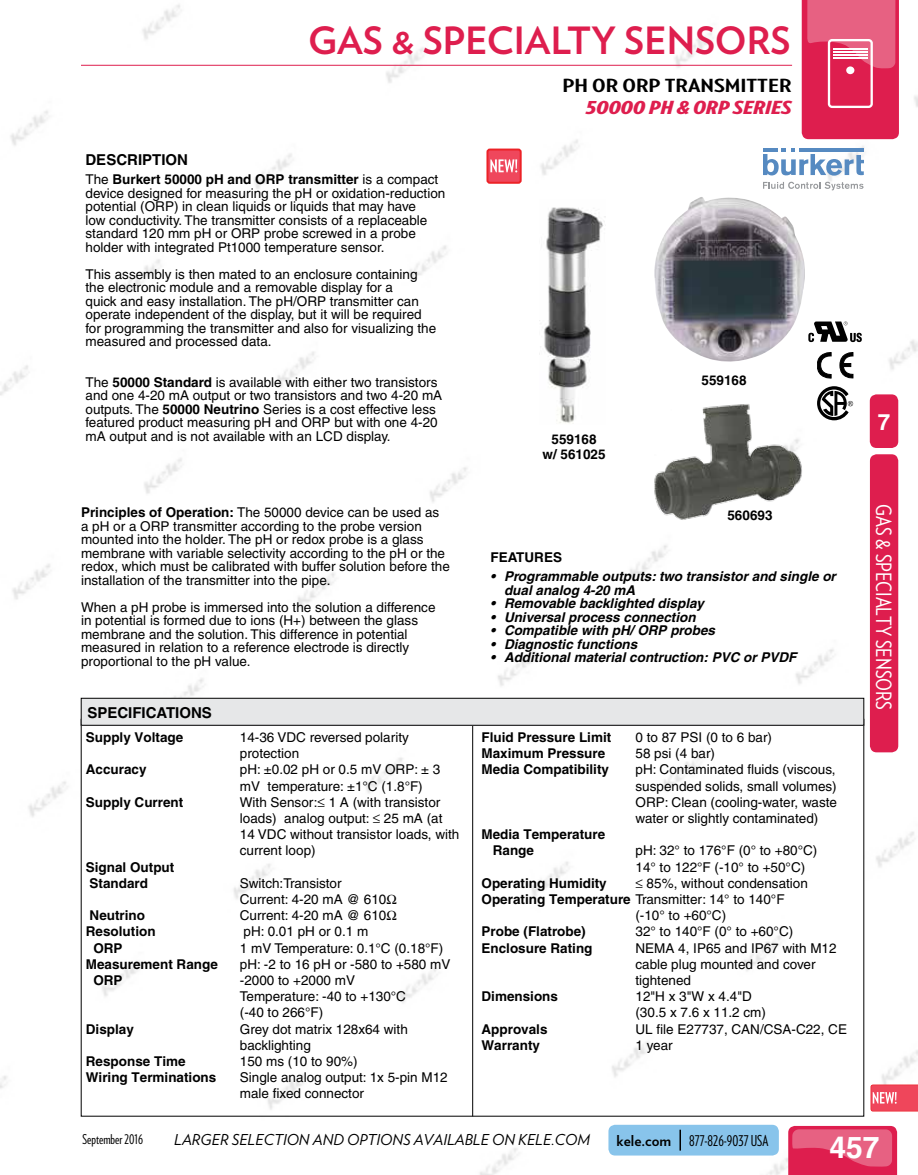
<style>
.page{position:relative;width:918px;height:1175px;background:#fff}
.page>*{position:absolute;margin:0;border:0;box-sizing:border-box;transform-origin:0 0}
.t1{font:700 37.5px "Verlag";color:#de1e4e}
.t2{font:700 30px "Helvetica";color:#fff}
.t3{font:700 22.5px "Helvetica";color:#fff}
.t4{font:21px "Verlag Condensed";color:#fff}
.t5{font:700 18px "Verlag Compressed";color:#000;scale:1.63 1}
.t6{font:italic 900 18px "Verlag Compressed";color:#de1e4e;scale:1.47 1}
.t7{font:italic 15px "Verlag";color:#000}
.t8{font:700 15px "Helvetica";color:#000}
.t9{font:15px "Verlag Compressed";color:#000}
.t10{font:13.5px/13.5px "Helvetica";color:#000}
.t11{font:700 13.5px/16.2px "Helvetica";color:#000}
.t12{font:italic 700 13.5px/13.5px "Helvetica";color:#000}
.t13{font:13.5px "Verlag Compressed";color:#000}
.s1{font-weight:700}
.s2{font-family:"Verlag";font-weight:700}
</style>
<div class="page">
<img style="left:0;top:0;width:918px;height:1174px">
<div style="left:608px;top:1124px;width:171px;height:31px;background:#88c4eb;border-radius:7px"></div>
<hr style="left:679px;top:1129px;width:2px;height:21px;background:#000">
<div style="left:81px;top:1131px;width:89px;height:18px;background:#fff"></div>
<svg style="left:808px;top:321px;width:54px;height:21px"></svg>
<svg style="left:817px;top:352px;width:14px;height:26px"></svg>
<svg style="left:840px;top:352px;width:13px;height:26px"></svg>
<hr style="left:472px;top:713px;width:1px;height:403px;background:#000">
<div style="left:81px;top:698px;width:783px;height:27px;background:#e6e7e8"></div>
<div style="left:81px;top:698px;width:783px;height:27px;border:1px solid #000"></div>
<div style="left:487px;top:149px;width:34px;height:34px;background:#ef475c;border-radius:2px"></div>
<div style="left:486px;top:149px;width:36px;height:35px;border:2px solid #ec2227;border-radius:2px"></div>
<svg style="left:490px;top:159px;width:27px;height:13px"></svg>
<svg style="left:763px;top:148px;width:101px;height:28px"></svg>
<hr style="left:799px;top:148px;width:65px;height:3px;background:#568ac1">
<svg style="left:763px;top:182px;width:101px;height:8px"></svg>
<img style="left:651px;top:400px;width:155px;height:123px">
<img style="left:654px;top:194px;width:153px;height:172px">
<svg style="left:817px;top:386px;width:36px;height:34px"></svg>
<svg style="left:871px;top:1084px;width:47px;height:27px"></svg>
<img style="left:540px;top:200px;width:66px;height:225px">
<hr style="left:81px;top:65px;width:711px;height:1px;background:#de1e4e">
<svg style="left:788px;top:1125px;width:109px;height:49px"></svg>
<div style="left:870px;top:394px;width:28px;height:54px;background:#de1e4e;border-radius:7px"></div>
<div style="left:870px;top:454px;width:28px;height:298px;background:#de1e4e;border-radius:7px"></div>
<svg style="left:802px;top:0;width:97px;height:139px"></svg>
<div style="left:828px;top:39px;width:45px;height:69px;border:2px solid #fff;border-radius:3px"></div>
<div style="left:846px;top:66px;width:8px;height:8px;background:#fff;border-radius:50%"></div>
<hr style="left:833px;top:48px;width:35px;height:2px;background:#fff">
<hr style="left:833px;top:52px;width:35px;height:1px;background:#fff">
<hr style="left:833px;top:55px;width:35px;height:1px;background:#fff">
<hr style="left:833px;top:58px;width:35px;height:1px;background:#fff">
<svg style="left:387px;top:894px;width:9px;height:10px"></svg>
<svg style="left:387px;top:911px;width:9px;height:9px"></svg>
<h1 class="t1" style="left:308px;top:18px;width:484px">GAS &amp; SPECIALTY SENSORS</h1>
<p class="t8" style="left:86px;top:150px;width:31px">Descriptio</p>
<p class="t8" style="left:177px;top:150px;width:12px">n</p>
<p class="t10" style="left:86px;top:173px;width:361px">The <span class="s1">Burkert 50000 pH and ORP transmitter</span> is a compact device designed for measuring the pH or oxidation-reduction potential (ORP) in clean liquids or liquids that may have<br>low conductivity. The transmitter consists of a replaceable standard 120 mm pH or ORP probe screwed in a probe holder with integrated Pt1000 temperature sensor.</p>
<p class="t10" style="left:86px;top:267px;width:352px">This assembly is then mated to an enclosure containing the electronic module and a removable display for a<br>quick and easy installation. The pH/ORP transmitter can operate independent of the display, but it will be required for programming the transmitter and also for visualizing the measured and processed data.</p>
<p class="t10" style="left:86px;top:375px;width:358px">The <span class="s1">50000 Standard</span> is available with either two transistors and one 4-20 mA output or two transistors and two 4-20 mA outputs. The <span class="s1">50000 Neutrino</span> Series is a cost effective less featured product measuring pH and ORP but with one 4-20 mA output and is not available with an LCD display.</p>
<p class="t10" style="left:81px;top:505px;width:370px"><span class="s1">Principles of Operation:</span> The 50000 device can be used as a pH or a ORP transmitter according to the probe version mounted into the holder. The pH or redox probe is a glass membrane with variable selectivity according to the pH or the redox, which must be calibrated with buffer solution before the installation of the transmitter into the pipe.</p>
<p class="t10" style="left:81px;top:600px;width:356px">When a pH probe is immersed into the solution a difference in potential is formed due to ions (H+) between the glass membrane and the solution. This difference in potential measured in relation to a reference electrode is directly proportional to the pH value.</p>
<p class="t8" style="left:87px;top:703px;width:40px">Specificatio</p>
<p class="t8" style="left:191px;top:703px;width:21px">ns</p>
<p class="t11" style="left:86px;top:729px;width:99px">Supply Voltage</p>
<p class="t10" style="left:240px;top:729px;width:171px;line-height:16.2px">14-36 VDC reversed polarity protection</p>
<p class="t11" style="left:86px;top:761px;width:62px">Accuracy</p>
<p class="t10" style="left:240px;top:761px;width:202px;line-height:16.2px">pH: ±0.02 pH or 0.5 mV ORP: ± 3 mV temperature: ±1°C (1.8°F)</p>
<p class="t11" style="left:86px;top:793px;width:99px">Supply Current</p>
<p class="t10" style="left:240px;top:794px;width:221px;line-height:16.2px">With Sensor:≤ 1 A (with transistor loads) analog output: ≤ 25 mA (at<br>14 VDC without transistor loads, with current loop)</p>
<p class="t11" style="left:86px;top:858px;width:90px">Signal Output<br>Standard</p>
<p class="t10" style="left:240px;top:875px;width:148px;line-height:16.2px">Switch:Transistor<br>Current: 4-20 mA @ 610</p>
<p class="t11" style="left:90px;top:907px;width:57px">Neutrino</p>
<p class="t10" style="left:240px;top:908px;width:148px">Current: 4-20 mA @ 610</p>
<p class="t11" style="left:86px;top:923px;width:71px">Resolution</p>
<p class="t10" style="left:244px;top:925px;width:126px">pH: 0.01 pH or 0.1 m</p>
<p class="t11" style="left:93px;top:939px;width:31px">ORP</p>
<p class="t10" style="left:240px;top:941px;width:205px">1 mV Temperature: 0.1°C (0.18°F)</p>
<p class="t11" style="left:86px;top:955px;width:134px">Measurement Range</p>
<p class="t10" style="left:240px;top:957px;width:212px">pH: -2 to 16 pH or -580 to +580 mV</p>
<p class="t11" style="left:93px;top:972px;width:31px">ORP</p>
<p class="t10" style="left:240px;top:972px;width:168px;line-height:16.2px">-2000 to +2000 mV<br>Temperature: -40 to +130°C (-40 to 266°F)</p>
<p class="t11" style="left:86px;top:1020px;width:50px">Display</p>
<p class="t10" style="left:240px;top:1020px;width:169px;line-height:16.2px">Grey dot matrix 128x64 with backlighting</p>
<p class="t11" style="left:86px;top:1053px;width:101px">Response Time</p>
<p class="t10" style="left:240px;top:1054px;width:119px">150 ms (10 to 90%)</p>
<p class="t11" style="left:86px;top:1069px;width:132px">Wiring Terminations</p>
<p class="t10" style="left:240px;top:1069px;width:209px;line-height:16.2px">Single analog output: 1x 5-pin M12 male fixed connector</p>
<h3 class="t5" style="left:562px;top:75px;width:46px">PH OR ORP</h3>
<h3 class="t5" style="left:665px;top:75px;width:79px">TRANSMITTER</h3>
<h3 class="t6" style="left:585px;top:96px;width:143px">50000 PH &amp; ORP SERIES</h3>
<p class="t11" style="left:543px;top:432px;width:65px;line-height:15px;text-align:center">559168<br>w/ 561025</p>
<p class="t11" style="left:702px;top:372px;width:47px">559168</p>
<p class="t11" style="left:727px;top:506px;width:47px">560693</p>
<p class="t11" style="left:490px;top:548px;width:28px">Featur</p>
<p class="t11" style="left:544px;top:548px;width:18px">es</p>
<p class="t12" style="left:504px;top:569px;width:333px;text-indent:-14px">• Programmable outputs: two transistor and single or dual analog 4-20 mA</p>
<p class="t12" style="left:490px;top:596px;width:215px">• Removable backlighted display</p>
<p class="t12" style="left:490px;top:610px;width:207px">• Universal process connection</p>
<p class="t12" style="left:490px;top:623px;width:226px">• Compatible with pH/ ORP probes</p>
<p class="t12" style="left:490px;top:637px;width:148px">• Diagnostic functions</p>
<p class="t12" style="left:490px;top:650px;width:308px">• Additional material contruction: PVC or PVDF</p>
<p class="t11" style="left:482px;top:729px;width:131px">Fluid Pressure Limit</p>
<p class="t10" style="left:636px;top:730px;width:138px">0 to 87 PSI (0 to 6 bar)</p>
<p class="t11" style="left:482px;top:745px;width:125px">Maximum Pressure</p>
<p class="t10" style="left:636px;top:746px;width:81px">58 psi (4 bar)</p>
<p class="t11" style="left:482px;top:761px;width:129px">Media Compatibility</p>
<p class="t10" style="left:636px;top:761px;width:203px;line-height:16.2px;text-align:justify">pH: Contaminated fluids (viscous, suspended solids, small volumes)<br>ORP: Clean (cooling-water, waste water or slightly contaminated)</p>
<p class="t11" style="left:493px;top:826px;width:114px;text-indent:-11px">Media Temperature<br>Range</p>
<p class="t10" style="left:636px;top:842px;width:183px;line-height:16.2px">pH: 32° to 176°F (0° to +80°C)<br>14° to 122°F (-10° to +50°C)</p>
<p class="t11" style="left:482px;top:874px;width:127px">Operating Humidity</p>
<p class="t10" style="left:636px;top:876px;width:174px">≤ 85%, without condensation</p>
<p class="t10" style="left:482px;top:892px;width:305px"><span class="s1">Operating Temperature</span> Transmitter: 14° to 140°F</p>
<p class="t10" style="left:636px;top:908px;width:92px">(-10° to +60°C)</p>
<p class="t11" style="left:482px;top:923px;width:106px">Probe (Flatrobe)</p>
<p class="t10" style="left:636px;top:925px;width:159px">32° to 140°F (0° to +60°C)</p>
<p class="t11" style="left:482px;top:939px;width:113px">Enclosure Rating</p>
<p class="t10" style="left:636px;top:939px;width:203px;line-height:16.2px">NEMA 4, IP65 and IP67 with M12 cable plug mounted and cover tightened</p>
<p class="t11" style="left:482px;top:988px;width:78px">Dimensions</p>
<p class="t10" style="left:636px;top:988px;width:132px;line-height:16.2px">12"H x 3"W x 4.4"D (30.5 x 7.6 x 11.2 cm)</p>
<p class="t11" style="left:482px;top:1020px;width:68px">Approvals</p>
<p class="t10" style="left:636px;top:1022px;width:213px">UL file E27737, CAN/CSA-C22, CE</p>
<p class="t11" style="left:482px;top:1036px;width:60px">Warranty</p>
<p class="t10" style="left:636px;top:1038px;width:39px">1 year</p>
<h3 class="t3" style="left:878px;top:408px;width:14px">7</h3>
<h3 class="t4" style="left:896px;top:504px;width:207px;rotate:90deg">GAS &amp; SPECIALTY SENSORS</h3>
<p class="t13" style="left:82px;top:1131px;width:62px">September 2016</p>
<p class="t7" style="left:174px;top:1130px;width:417px">LARGER SELECTION AND OPTIONS AVAILABLE ON KELE.COM</p>
<p class="t9" style="left:617px;top:1131px;width:153px"><span class="s2">kele.com</span> 877-826-9037 USA</p>
<h2 class="t2" style="left:829px;top:1129px;width:52px">457</h2>
</div>
